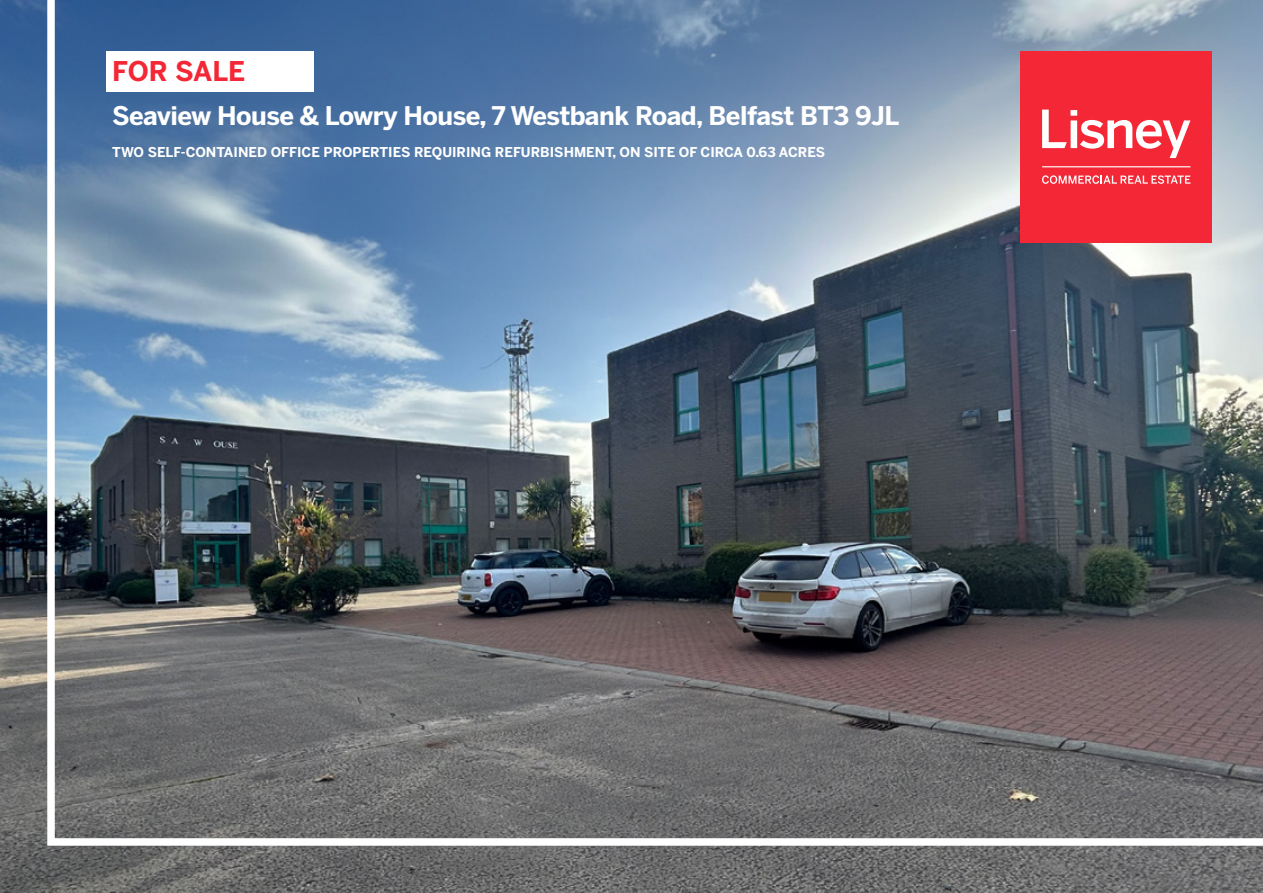
<style>
.page{position:relative;width:1263px;height:893px;background:#fff}
.page>*{position:absolute;margin:0;border:0;box-sizing:border-box;transform-origin:0 0}
.t1{font:700 27px "Benton Sans";color:#f32735}
.t2{font:700 25.5px "Benton Sans";letter-spacing:-.02em;color:#fff}
.t3{font:700 13.5px "Benton Sans";color:#fff}
</style>
<div class="page">
<img style="left:0;top:0;width:1263px;height:893px">
<img style="left:44px;top:0;width:1219px;height:849px">
<h1 class="t1" style="left:112px;top:55px;width:134px">FOR SALE</h1>
<h2 class="t2" style="left:112px;top:101px;width:788px">Seaview House &amp; Lowry House, 7 Westbank Road, Belfast BT3 9JL</h2>
<p class="t3" style="left:112px;top:144px;width:714px">TWO SELF-CONTAINED OFFICE PROPERTIES REQUIRING REFURBISHMENT, ON SITE OF CIRCA 0.63 ACRES</p>
</div>
